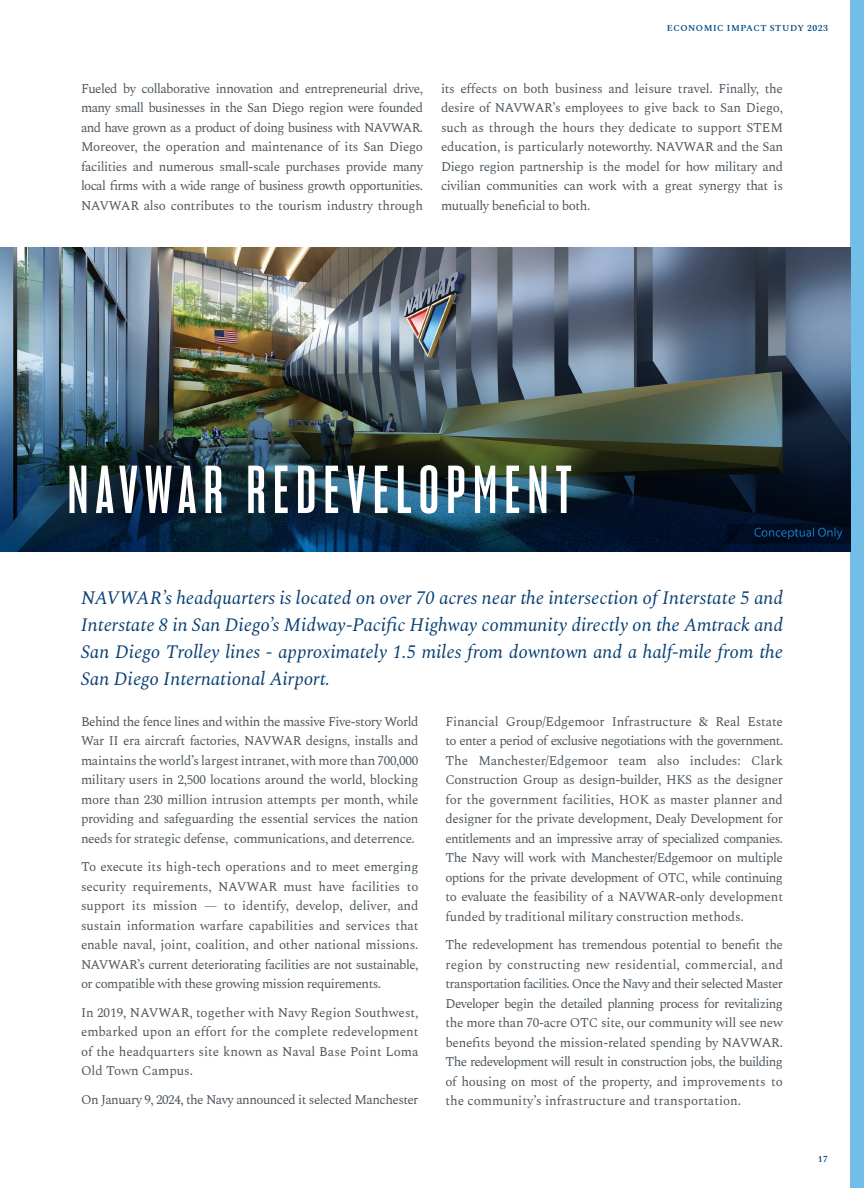
<style>
.page{position:relative;width:864px;height:1188px;background:#fff}
.page>*{position:absolute;margin:0;border:0;box-sizing:border-box;transform-origin:0 0}
.t1{font:66.15px "Sharp Grotesk Sm Bold 11";letter-spacing:.11em;color:#fff}
.t2{font:italic 18.75px/27px "Spectral";color:#083f72;text-align:justify}
.t3{font:13.2px/19.5px "Spectral";letter-spacing:-.03em;color:#4e575e;text-align:justify}
.t4{font:600 9px "Spectral";letter-spacing:.06em;color:#004b82}
</style>
<div class="page">
<div style="left:850px;top:0;width:14px;height:1188px;background:#73bde9"></div>
<img style="left:0;top:247px;width:850px;height:82px">
<img style="left:0;top:329px;width:850px;height:223px">
<p class="t4" style="left:667px;top:21px;width:162px">ECONOMIC IMPACT STUDY 2023</p>
<p class="t3" style="left:81px;top:79px;width:344px">Fueled by collaborative innovation and entrepreneurial drive, many small businesses in the San Diego region were founded and have grown as a product of doing business with NAVWAR.<br>Moreover, the operation and maintenance of its San Diego facilities and numerous small-scale purchases provide many local firms with a wide range of business growth opportunities.<br>NAVWAR also contributes to the tourism industry through</p>
<p class="t3" style="left:441px;top:79px;width:344px">its effects on both business and leisure travel. Finally, the desire of NAVWAR’s employees to give back to San Diego, such as through the hours they dedicate to support STEM education, is particularly noteworthy. NAVWAR and the San Diego region partnership is the model for how military and civilian communities can work with a great synergy that is mutually beneficial to both.</p>
<h1 class="t1" style="left:68px;top:449px;width:506px">NAVWAR REDEVELOPMENT</h1>
<p class="t2" style="left:81px;top:585px;width:704px">NAVWAR’s headquarters is located on over 70 acres near the intersection of Interstate 5 and Interstate 8 in San Diego’s Midway-Pacific Highway community directly on the Amtrack and San Diego Trolley lines - approximately 1.5 miles from downtown and a half-mile from the San Diego International Airport.</p>
<p class="t3" style="left:81px;top:712px;width:339px">Behind the fence lines and within the massive Five-story World War II era aircraft factories, NAVWAR designs, installs and maintains the world’s largest intranet, with more than 700,000 military users in 2,500 locations around the world, blocking more than 230 million intrusion attempts per month, while providing and safeguarding the essential services the nation needs for strategic defense, communications, and deterrence.</p>
<p class="t3" style="left:81px;top:857px;width:339px">To execute its high-tech operations and to meet emerging security requirements, NAVWAR must have facilities to support its mission — to identify, develop, deliver, and sustain information warfare capabilities and services that enable naval, joint, coalition, and other national missions.<br>NAVWAR’s current deteriorating facilities are not sustainable, or compatible with these growing mission requirements.</p>
<p class="t3" style="left:81px;top:1003px;width:339px">In 2019, NAVWAR, together with Navy Region Southwest, embarked upon an effort for the complete redevelopment of the headquarters site known as Naval Base Point Loma Old Town Campus.</p>
<p class="t3" style="left:81px;top:1090px;width:339px">On January 9, 2024, the Navy announced it selected Manchester</p>
<p class="t3" style="left:445px;top:712px;width:339px">Financial Group/Edgemoor Infrastructure &amp; Real Estate to enter a period of exclusive negotiations with the government.<br>The Manchester/Edgemoor team also includes: Clark Construction Group as design-builder, HKS as the designer for the government facilities, HOK as master planner and designer for the private development, Dealy Development for entitlements and an impressive array of specialized companies.<br>The Navy will work with Manchester/Edgemoor on multiple options for the private development of OTC, while continuing to evaluate the feasibility of a NAVWAR-only development funded by traditional military construction methods.</p>
<p class="t3" style="left:445px;top:935px;width:339px">The redevelopment has tremendous potential to benefit the region by constructing new residential, commercial, and transportation facilities. Once the Navy and their selected Master Developer begin the detailed planning process for revitalizing the more than 70-acre OTC site, our community will see new benefits beyond the mission-related spending by NAVWAR.<br>The redevelopment will result in construction jobs, the building of housing on most of the property, and improvements to the community’s infrastructure and transportation.</p>
<p class="t4" style="left:818px;top:1153px;width:12px">17</p>
</div>
